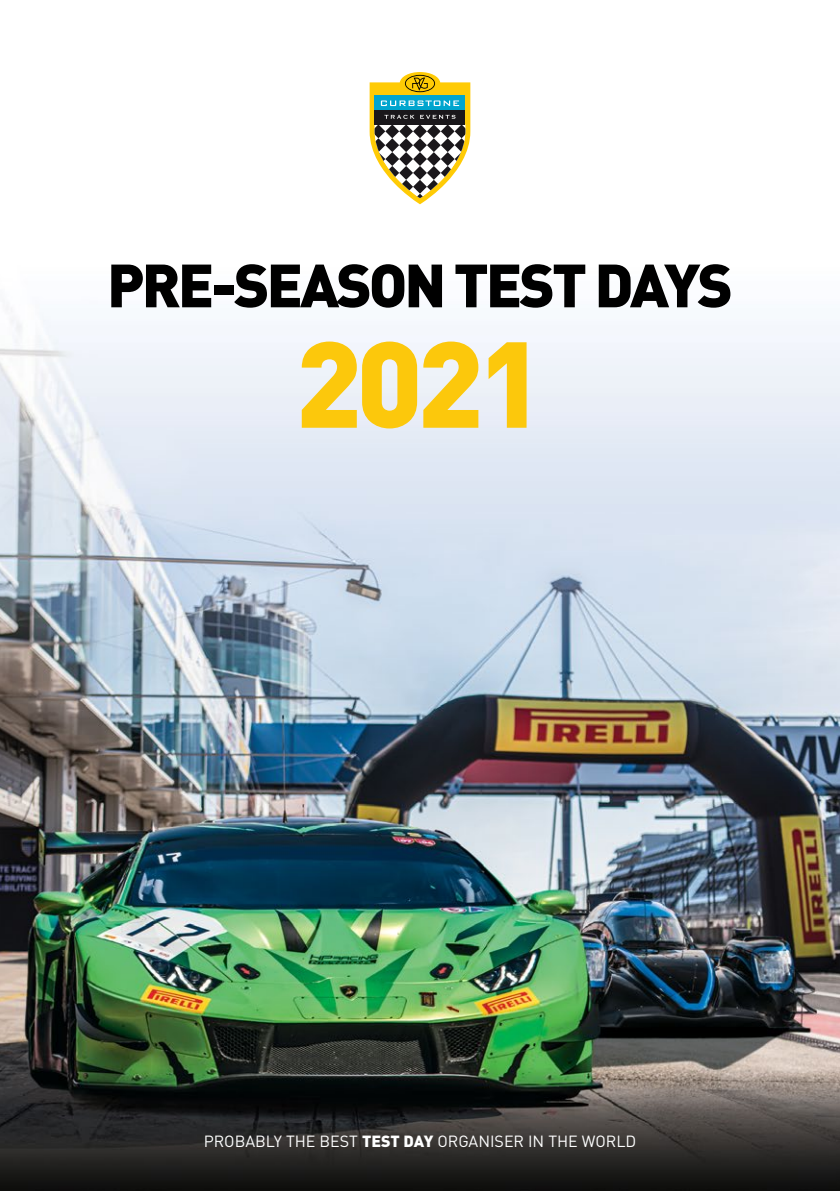
<style>
.page{position:relative;width:840px;height:1191px;background:#fff}
.page>*{position:absolute;margin:0;border:0;box-sizing:border-box;transform-origin:0 0}
.t1{font:900 120px "DINOT";color:#fcc80c}
.t2{font:900 60px "DINOT";letter-spacing:-.05em;color:#000}
.t3{font:16px "DINOT";color:#fff}
.s1{font-weight:900}
</style>
<div class="page">
<img style="left:0;top:82px;width:839px;height:1109px">
<svg style="left:369px;top:72px;width:101px;height:132px"></svg>
<h2 class="t2" style="left:107px;top:245px;width:627px">PRE-SEASON TEST DAYS</h2>
<h1 class="t1" style="left:295px;top:304px;width:250px">2021</h1>
<p class="t3" style="left:203px;top:1130px;width:434px">PROBABLY THE BEST <span class="s1">TEST DAY</span> ORGANISER IN THE WORLD</p>
</div>
